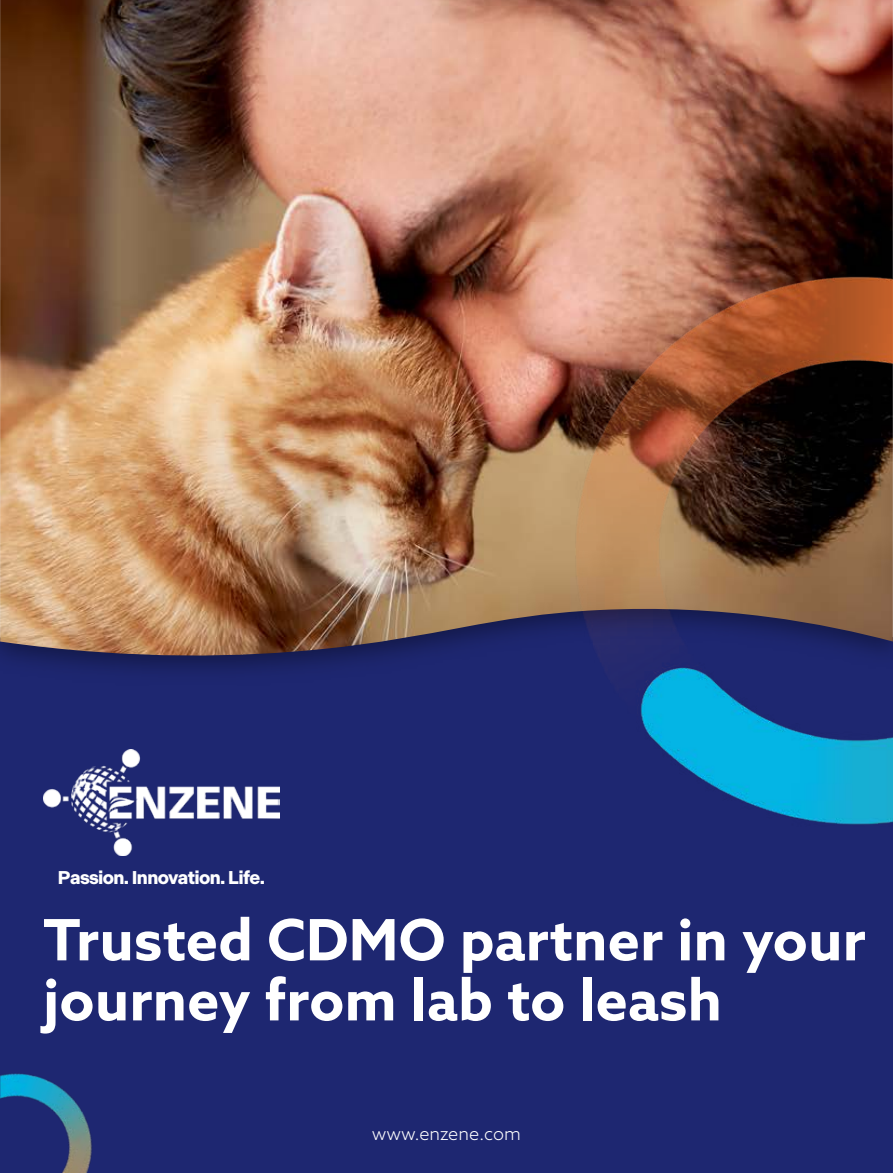
<style>
.page{position:relative;width:893px;height:1173px;background:#fff}
.page>*{position:absolute;margin:0;border:0;box-sizing:border-box;transform-origin:0 0}
.t1{font:700 57px/60px "Azo Sans";letter-spacing:.005em;color:#fff}
.t2{font:700 18.45px "Indivisible";letter-spacing:-.035em;color:#fff}
.t3{font:300 18px "Azo Sans";color:#fff}
</style>
<div class="page">
<div style="left:0;top:0;width:893px;height:1172px;background:#1e2771"></div>
<img style="left:0;top:0;width:893px;height:660px">
<img style="left:490px;top:161px;width:403px;height:664px">
<img style="left:0;top:1073px;width:92px;height:99px">
<img style="left:43px;top:749px;width:237px;height:106px">
<p class="t2" style="left:58px;top:866px;width:209px">Passion. Innovation. Life.</p>
<p class="t1" style="left:43px;top:908px;width:824px">Trusted CDMO partner in your journey from lab to leash</p>
<p class="t3" style="left:372px;top:1121px;width:151px">www.enzene.com</p>
</div>
